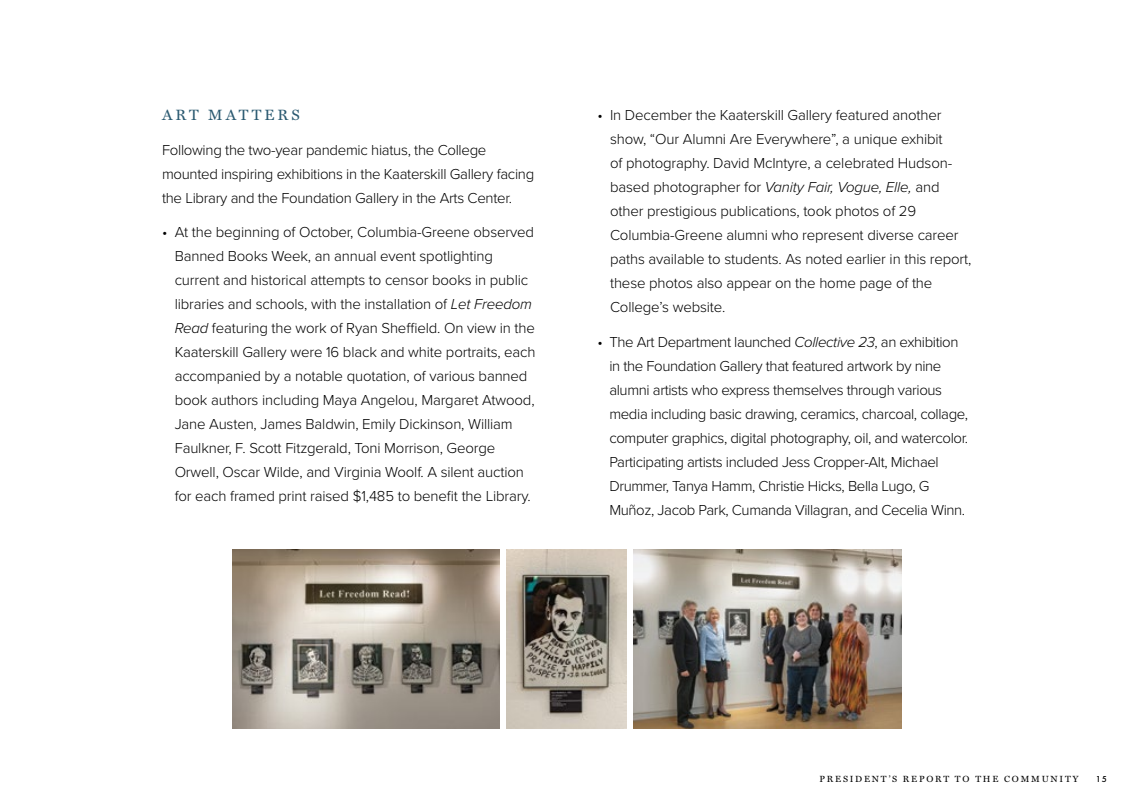
<style>
.page{position:relative;width:1134px;height:810px;background:#fff}
.page>*{position:absolute;margin:0;border:0;box-sizing:border-box;transform-origin:0 0}
.t1{font:300 15px/24px "Proxima Nova";letter-spacing:-.01em;color:#000}
.t2{font:15px "Miller Text";letter-spacing:.2em;color:#2b5a71}
.t3{font:9px "Miller Text";letter-spacing:.2em;color:#000}
.t4{font:500 9px "Futura PT";color:#000}
.s1{font-style:italic}
</style>
<div class="page">
<img style="left:233px;top:550px;width:267px;height:178px">
<img style="left:507px;top:550px;width:119px;height:179px">
<img style="left:634px;top:550px;width:267px;height:179px">
<p class="t2" style="left:162px;top:103px;width:139px">ART MATTERS</p>
<p class="t1" style="left:162px;top:137px;width:374px">Following the two-year pandemic hiatus, the College mounted inspiring exhibitions in the Kaaterskill Gallery facing the Library and the Foundation Gallery in the Arts Center.</p>
<p class="t1" style="left:175px;top:220px;width:362px;text-indent:-13px">• At the beginning of October, Columbia-Greene observed Banned Books Week, an annual event spotlighting current and historical attempts to censor books in public libraries and schools, with the installation of <span class="s1">Let Freedom Read</span> featuring the work of Ryan Sheffield. On view in the Kaaterskill Gallery were 16 black and white portraits, each accompanied by a notable quotation, of various banned book authors including Maya Angelou, Margaret Atwood, Jane Austen, James Baldwin, Emily Dickinson, William Faulkner, F. Scott Fitzgerald, Toni Morrison, George Orwell, Oscar Wilde, and Virginia Woolf. A silent auction for each framed print raised $1,485 to benefit the Library.</p>
<p class="t1" style="left:610px;top:102px;width:363px;text-indent:-13px">• In December the Kaaterskill Gallery featured another show, “Our Alumni Are Everywhere”, a unique exhibit<br>of photography. David McIntyre, a celebrated Hudson&shy;based photographer for <span class="s1">Vanity Fair, Vogue, Elle,</span> and other prestigious publications, took photos of 29<br>Columbia-Greene alumni who represent diverse career paths available to students. As noted earlier in this report, these photos also appear on the home page of the College’s website.</p>
<p class="t1" style="left:609px;top:329px;width:360px;text-indent:-12px">• The Art Department launched <span class="s1">Collective 23</span>, an exhibition in the Foundation Gallery that featured artwork by nine alumni artists who express themselves through various media including basic drawing, ceramics, charcoal, collage, computer graphics, digital photography, oil, and watercolor.<br>Participating artists included Jess Cropper-Alt, Michael Drummer, Tanya Hamm, Christie Hicks, Bella Lugo, G Muñoz, Jacob Park, Cumanda Villagran, and Cecelia Winn.</p>
<p class="t3" style="left:819px;top:772px;width:260px">PRESIDENT’S REPORT TO THE COMMUNITY</p>
<p class="t4" style="left:1096px;top:774px;width:13px">15</p>
</div>
